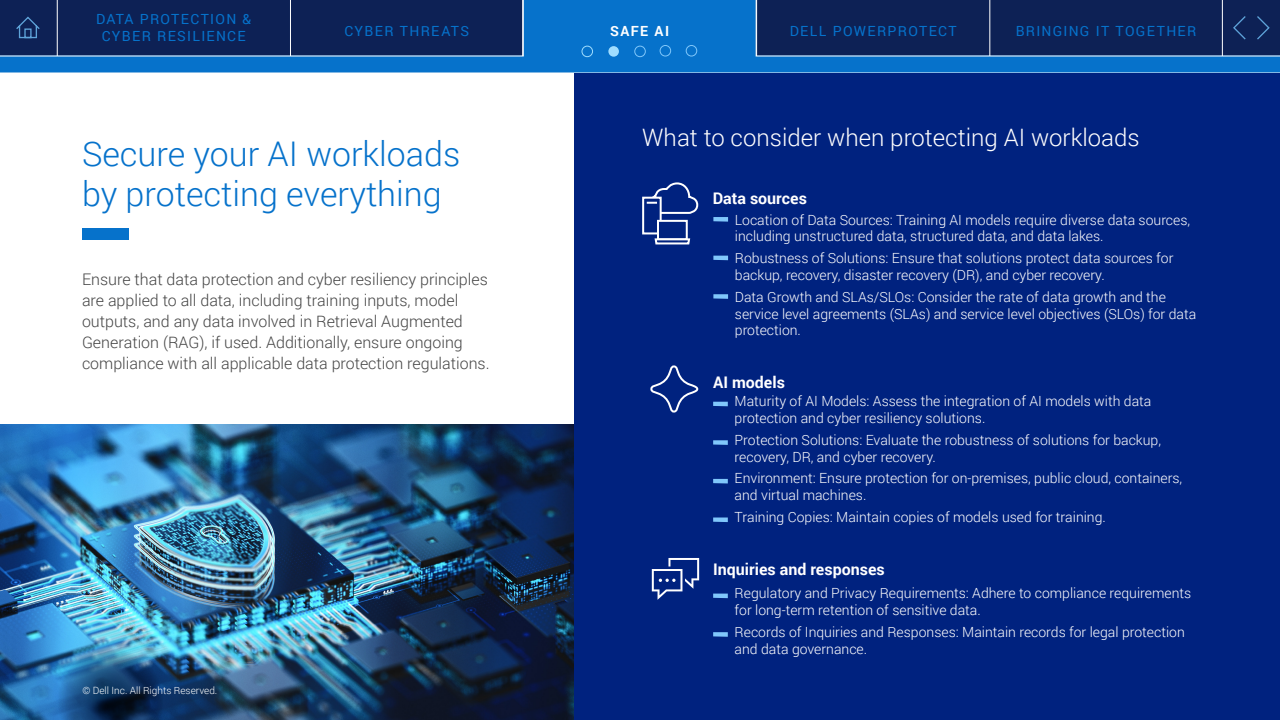
<style>
.page{position:relative;width:1280px;height:720px;background:#fff}
.page>*{position:absolute;margin:0;border:0;box-sizing:border-box;transform-origin:0 0}
.Page_head{font:300 34px/40.8px "Roboto";color:#0672cb}
.Page_head-2{font:300 24px "Roboto";color:#fff}
.body_charcoal_16pt{font:300 16px/21px "Roboto";color:#444}
.t1{font:700 16px "Roboto";color:#fff}
.t2{font:300 14px/16.8px "Roboto";color:#fff}
.t3{font:14px/16.8px "Roboto";letter-spacing:.09em;color:#0672cb;text-align:center}
.t4{font:700 14px "Roboto";letter-spacing:.105em;color:#fff}
.t5{font:300 10px "Roboto";color:#fff}
</style>
<div class="page">
<div style="left:0;top:57px;width:1280px;height:16px;background:#0672cb"></div>
<svg style="left:0;top:0;width:1280px;height:57px;background:#0f346e"></svg>
<hr style="left:522px;top:0;width:1px;height:56px;background:#fff">
<hr style="left:290px;top:0;width:1px;height:56px;background:#fff">
<hr style="left:57px;top:0;width:1px;height:56px;background:#fff">
<hr style="left:756px;top:0;width:1px;height:56px;background:#fff">
<hr style="left:989px;top:0;width:1px;height:56px;background:#fff">
<hr style="left:1222px;top:0;width:1px;height:56px;background:#fff">
<svg style="left:15px;top:16px;width:26px;height:23px"></svg>
<img style="left:0;top:424px;width:574px;height:296px">
<div style="left:574px;top:74px;width:706px;height:646px;background:#00227f"></div>
<svg style="left:713px;top:594px;width:15px;height:4px"></svg>
<svg style="left:713px;top:632px;width:15px;height:5px"></svg>
<svg style="left:652px;top:558px;width:47px;height:42px"></svg>
<svg style="left:713px;top:217px;width:15px;height:5px"></svg>
<svg style="left:713px;top:256px;width:15px;height:4px"></svg>
<svg style="left:713px;top:294px;width:15px;height:5px"></svg>
<div style="left:642px;top:197px;width:20px;height:37px;background:#00227f;border:2px solid #fff"></div>
<svg style="left:647px;top:182px;width:52px;height:33px"></svg>
<div style="left:657px;top:220px;width:31px;height:20px;background:#00227f;border:2px solid #fff"></div>
<svg style="left:654px;top:237px;width:37px;height:8px"></svg>
<svg style="left:713px;top:402px;width:15px;height:4px"></svg>
<svg style="left:713px;top:440px;width:15px;height:5px"></svg>
<svg style="left:713px;top:479px;width:15px;height:4px"></svg>
<svg style="left:713px;top:518px;width:15px;height:4px"></svg>
<svg style="left:650px;top:365px;width:49px;height:48px"></svg>
<svg style="left:1256px;top:15px;width:15px;height:26px"></svg>
<svg style="left:1232px;top:15px;width:15px;height:26px"></svg>
<img style="left:57px;top:648px;width:106px;height:72px">
<div style="left:82px;top:228px;width:46px;height:11px;background:#0672cb"></div>
<div style="left:582px;top:46px;width:11px;height:11px;border:1px solid #9fddff;border-radius:50%"></div>
<div style="left:608px;top:46px;width:11px;height:11px;background:#9fddff;border-radius:50%"></div>
<div style="left:634px;top:46px;width:12px;height:11px;border:1px solid #80c7fb;border-radius:50%"></div>
<div style="left:660px;top:45px;width:11px;height:11px;border:1px solid #80c7fb;border-radius:50%"></div>
<div style="left:686px;top:45px;width:11px;height:11px;border:1px solid #80c7fb;border-radius:50%"></div>
<p class="t3" style="left:96px;top:11px;width:157px">DATA PROTECTION &amp;<br>CYBER RESILIENCE</p>
<p class="t3" style="left:344px;top:22px;width:126px">CYBER THREATS</p>
<p class="t4" style="left:610px;top:21px;width:61px">SAFE AI</p>
<p class="t3" style="left:790px;top:22px;width:168px">DELL POWERPROTECT</p>
<p class="t3" style="left:1016px;top:22px;width:182px">BRINGING IT TOGETHER</p>
<p class="Page_head" style="left:82px;top:132px;width:380px">Secure your AI workloads by protecting everything</p>
<p class="body_charcoal_16pt" style="left:82px;top:268px;width:409px">Ensure that data protection and cyber resiliency principles are applied to all data, including training inputs, model outputs, and any data involved in Retrieval Augmented Generation (RAG), if used. Additionally, ensure ongoing compliance with all applicable data protection regulations.</p>
<p class="t5" style="left:82px;top:684px;width:136px">© Dell Inc. All Rights Reserved.</p>
<p class="Page_head-2" style="left:642px;top:120px;width:499px">What to consider when protecting AI workloads</p>
<p class="t1" style="left:713px;top:187px;width:96px">Data sources</p>
<p class="t2" style="left:735px;top:211px;width:457px">Location of Data Sources: Training AI models require diverse data sources, including unstructured data, structured data, and data lakes.</p>
<p class="t2" style="left:735px;top:249px;width:440px">Robustness of Solutions: Ensure that solutions protect data sources for backup, recovery, disaster recovery (DR), and cyber recovery.</p>
<p class="t2" style="left:735px;top:288px;width:463px">Data Growth and SLAs/SLOs: Consider the rate of data growth and the service level agreements (SLAs) and service level objectives (SLOs) for data protection.</p>
<p class="t1" style="left:713px;top:371px;width:73px">AI models</p>
<p class="t2" style="left:735px;top:392px;width:418px">Maturity of AI Models: Assess the integration of AI models with data protection and cyber resiliency solutions.</p>
<p class="t2" style="left:735px;top:431px;width:428px">Protection Solutions: Evaluate the robustness of solutions for backup, recovery, DR, and cyber recovery.</p>
<p class="t2" style="left:735px;top:470px;width:449px">Environment: Ensure protection for on-premises, public cloud, containers, and virtual machines.</p>
<p class="t2" style="left:735px;top:508px;width:373px">Training Copies: Maintain copies of models used for training.</p>
<p class="t1" style="left:713px;top:558px;width:173px">Inquiries and responses</p>
<p class="t2" style="left:735px;top:584px;width:458px">Regulatory and Privacy Requirements: Adhere to compliance requirements for long-term retention of sensitive data.</p>
<p class="t2" style="left:735px;top:623px;width:452px">Records of Inquiries and Responses: Maintain records for legal protection and data governance.</p>
</div>
